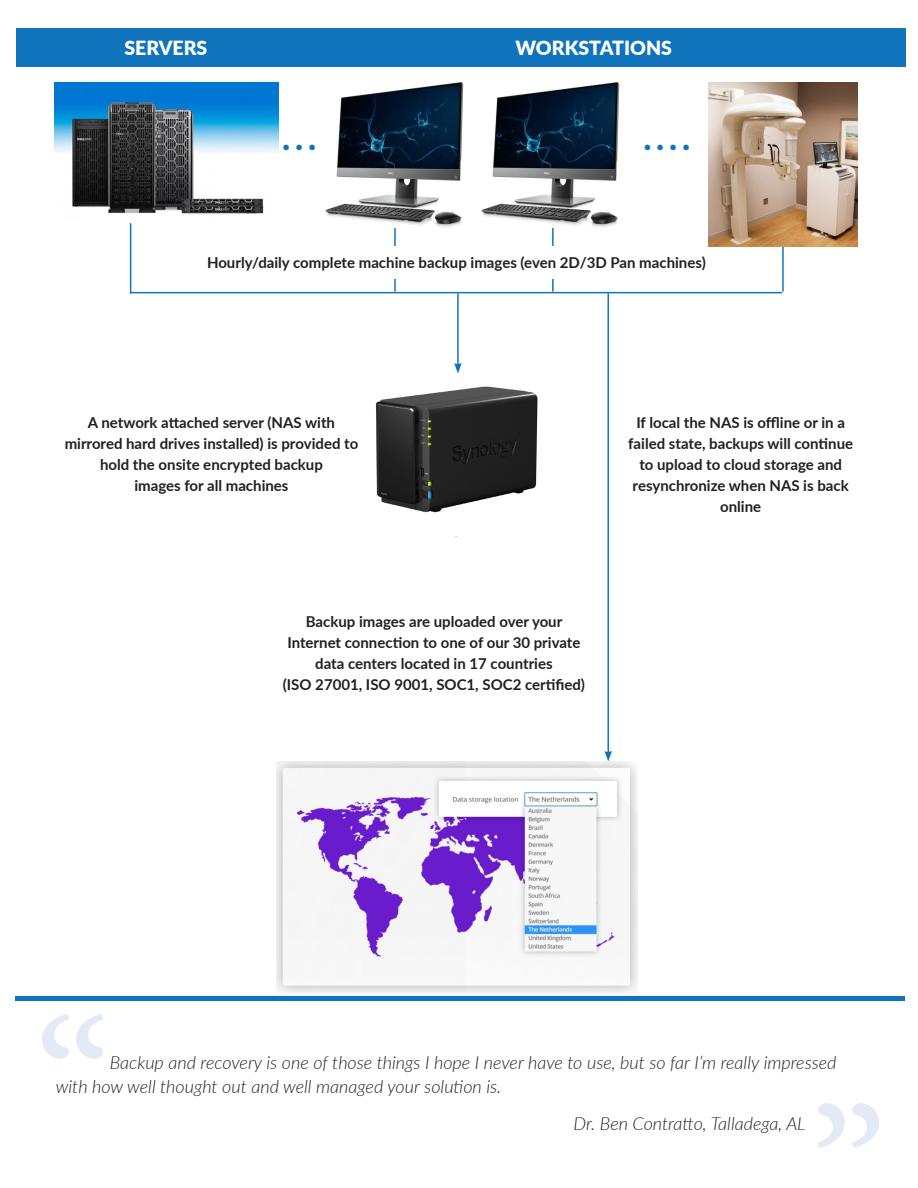
<style>
.page{position:relative;width:918px;height:1188px;background:#fff}
.page>*{position:absolute;margin:0;border:0;box-sizing:border-box;transform-origin:0 0}
.t1{font:21px "Minion Pro";color:#1074bc}
.machine_diagram{font:900 19.5px "Lato";color:#fff}
.body{font:italic 300 18px/24px "Lato";color:#231f20}
.machine_diagram-2{font:700 15px/21px "Lato";color:#231f20;text-align:center}
</style>
<div class="page">
<hr style="left:608px;top:293px;width:1px;height:460px;background:#1074bc">
<svg style="left:604px;top:751px;width:8px;height:10px"></svg>
<div style="left:16px;top:28px;width:889px;height:39px;background:#1074bc"></div>
<hr style="left:394px;top:217px;width:2px;height:75px;background:#1074bc">
<hr style="left:552px;top:217px;width:2px;height:75px;background:#1074bc">
<img style="left:54px;top:83px;width:224px;height:131px">
<img style="left:375px;top:386px;width:163px;height:127px">
<hr style="left:130px;top:223px;width:1px;height:71px;background:#1074bc">
<hr style="left:782px;top:221px;width:2px;height:71px;background:#1074bc">
<hr style="left:131px;top:292px;width:651px;height:1px;background:#1074bc">
<hr style="left:457px;top:293px;width:2px;height:72px;background:#1074bc">
<svg style="left:454px;top:363px;width:8px;height:11px"></svg>
<div style="left:185px;top:246px;width:543px;height:32px;background:#fff"></div>
<div style="left:16px;top:996px;width:889px;height:5px;background:#1074bc"></div>
<svg style="left:42px;top:1014px;width:61px;height:45px"></svg>
<svg style="left:818px;top:1103px;width:61px;height:45px"></svg>
<img style="left:276px;top:761px;width:361px;height:232px">
<img style="left:481px;top:83px;width:139px;height:145px">
<img style="left:325px;top:83px;width:139px;height:145px">
<img style="left:709px;top:83px;width:149px;height:164px">
<p class="machine_diagram" style="left:124px;top:33px;width:84px">SERVERS</p>
<p class="machine_diagram" style="left:516px;top:33px;width:158px">WORKSTATIONS</p>
<p class="t1" style="left:282px;top:131px;width:36px">• • •</p>
<p class="t1" style="left:643px;top:131px;width:49px">• • • •</p>
<p class="machine_diagram-2" style="left:207px;top:252px;width:500px">Hourly/daily complete machine backup images (even 2D/3D Pan machines)</p>
<p class="machine_diagram-2" style="left:65px;top:411px;width:295px">A network attached server (NAS with mirrored hard drives installed) is provided to</p>
<p class="machine_diagram-2" style="left:100px;top:453px;width:224px">hold the onsite encrypted backup</p>
<p class="machine_diagram-2" style="left:134px;top:474px;width:156px">images for all machines</p>
<p class="machine_diagram-2" style="left:306px;top:610px;width:258px">Backup images are uploaded over your</p>
<p class="machine_diagram-2" style="left:287px;top:631px;width:295px">Internet connection to one of our 30 private</p>
<p class="machine_diagram-2" style="left:315px;top:652px;width:239px">data centers located in 17 countries</p>
<p class="machine_diagram-2" style="left:283px;top:673px;width:304px">(ISO 27001, ISO 9001, SOC1, SOC2 certified)</p>
<p class="machine_diagram-2" style="left:628px;top:411px;width:226px">If local the NAS is offline or in a failed state, backups will continue to upload to cloud storage and resynchronize when NAS is back online</p>
<p class="body" style="left:56px;top:1050px;width:782px;text-indent:54px">Backup and recovery is one of those things I hope I never have to use, but so far I’m really impressed with how well thought out and well managed your solution is.</p>
<p class="body" style="left:574px;top:1111px;width:234px">Dr. Ben Contratto, Talladega, AL</p>
</div>
